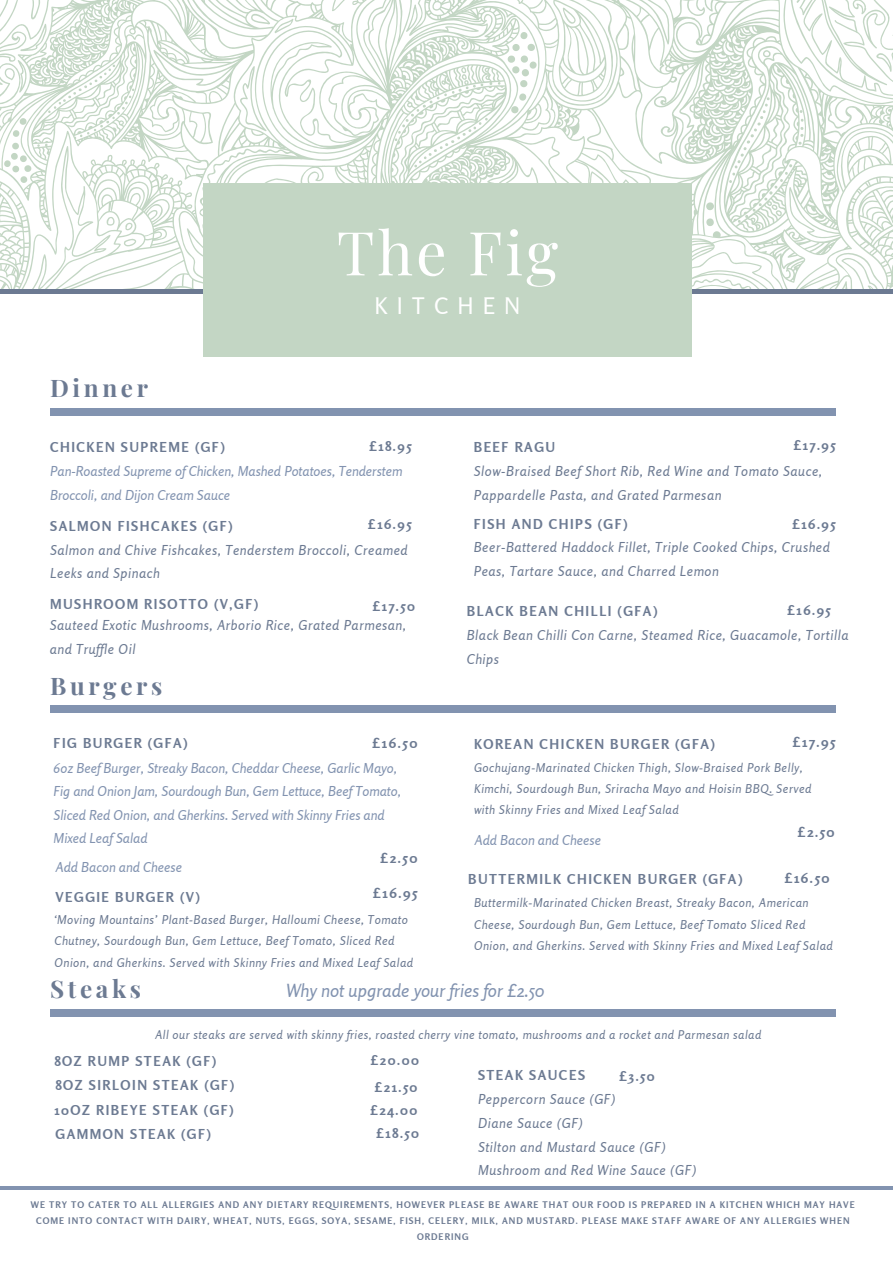
<style>
.page{position:relative;width:893px;height:1264px;background:#fff}
.page>*{position:absolute;margin:0;border:0;box-sizing:border-box;transform-origin:0 0}
.t1{font:60.6px "Playfair Display";letter-spacing:.05em;color:#fff}
.t2{font:700 24.15px "Playfair Display";letter-spacing:.15em;color:#6c7a92}
.t3{font:22.65px "Rosario";letter-spacing:.4em;color:#fff}
.t4{font:italic 18px "Rosario";color:#8293b0}
.t5{font:700 13.95px "Rosario";letter-spacing:.11em;color:#6c7a92}
.t6{font:italic 13.65px/23.7px "Rosario";letter-spacing:.04em;color:#6c7a92}
.t7{font:700 13.65px "Rosario";letter-spacing:.11em;color:#6c7a92}
.t8{font:italic 13.65px/23.7px "Rosario";color:#8293b0}
.t9{font:italic 12.15px/21.1px "Rosario";letter-spacing:.04em;color:#6c7a92}
.t10{font:italic 12px "Rosario";letter-spacing:.04em;color:#6c7a92}
.t11{font:700 9.15px/15.9px "Rosario";letter-spacing:.11em;color:#6c7a92;text-align:center}
</style>
<div class="page">
<svg style="left:0;top:0;width:892px;height:290px"></svg>
<svg style="left:552px;top:0;width:54px;height:97px"></svg>
<svg style="left:380px;top:4px;width:158px;height:179px"></svg>
<svg style="left:240px;top:66px;width:27px;height:65px"></svg>
<svg style="left:248px;top:10px;width:45px;height:23px"></svg>
<svg style="left:0;top:24px;width:134px;height:159px"></svg>
<hr style="left:0;top:290px;width:892px;height:3px;background:#6c7a92">
<hr style="left:0;top:1186px;width:892px;height:3px;background:#8293b0">
<div style="left:203px;top:183px;width:488px;height:173px;background:#c3d6c4"></div>
<div style="left:50px;top:706px;width:785px;height:6px;background:#8293b0"></div>
<div style="left:50px;top:1009px;width:785px;height:7px;background:#8293b0"></div>
<div style="left:50px;top:408px;width:785px;height:7px;background:#8293b0"></div>
<h5 class="t2" style="left:50px;top:371px;width:99px">Dinner</h5>
<h6 class="t7" style="left:50px;top:438px;width:176px">CHICKEN SUPREME (GF)</h6>
<p class="t1" style="left:337px;top:210px;width:223px">The Fig</p>
<h1 class="t3" style="left:374px;top:292px;width:148px">KITCHEN</h1>
<p class="t7" style="left:369px;top:437px;width:44px">£18.95</p>
<h5 class="t7" style="left:473px;top:438px;width:83px">BEEF RAGU</h5>
<h5 class="t7" style="left:793px;top:437px;width:43px">£17.95</h5>
<h5 class="t8" style="left:50px;top:459px;width:354px">Pan-Roasted Supreme of Chicken, Mashed Potatoes, Tenderstem<br>Broccoli, and Dijon Cream Sauce</h5>
<h5 class="t6" style="left:473px;top:459px;width:350px">Slow-Braised Beef Short Rib, Red Wine and Tomato Sauce,<br>Pappardelle Pasta, and Grated Parmesan</h5>
<h3 class="t7" style="left:50px;top:518px;width:184px">SALMON FISHCAKES (GF)</h3>
<h5 class="t7" style="left:368px;top:516px;width:45px">£16.95</h5>
<h5 class="t7" style="left:473px;top:516px;width:155px">FISH AND CHIPS (GF)</h5>
<h6 class="t7" style="left:792px;top:516px;width:45px">£16.95</h6>
<h6 class="t6" style="left:50px;top:538px;width:359px">Salmon and Chive Fishcakes, Tenderstem Broccoli, Creamed<br>Leeks and Spinach</h6>
<h5 class="t6" style="left:473px;top:535px;width:358px">Beer-Battered Haddock Fillet, Triple Cooked Chips, Crushed<br>Peas, Tartare Sauce, and Charred Lemon</h5>
<h5 class="t7" style="left:50px;top:595px;width:209px">MUSHROOM RISOTTO (V,GF)</h5>
<p class="t7" style="left:372px;top:597px;width:44px">£17.50</p>
<p class="t6" style="left:50px;top:613px;width:358px">Sauteed Exotic Mushrooms, Arborio Rice, Grated Parmesan, and Truf le Oil</p>
<h5 class="t7" style="left:467px;top:602px;width:192px">BLACK BEAN CHILLI (GFA)</h5>
<h5 class="t7" style="left:787px;top:601px;width:45px">£16.95</h5>
<h5 class="t6" style="left:467px;top:623px;width:383px">Black Bean Chilli Con Carne, Steamed Rice, Guacamole, Tortilla<br>Chips</h5>
<h2 class="t2" style="left:50px;top:668px;width:114px">Burgers</h2>
<h3 class="t7" style="left:54px;top:734px;width:135px">FIG BURGER (GFA)</h3>
<h5 class="t5" style="left:372px;top:734px;width:47px">£16.50</h5>
<p class="t8" style="left:54px;top:755px;width:349px">6oz Beef Burger, Streaky Bacon, Cheddar Cheese, Garlic Mayo, Fig and Onion Jam, Sourdough Bun, Gem Lettuce, Beef Tomato, Sliced Red Onion, and Gherkins. Served with Skinny Fries and Mixed Leaf Salad</p>
<p class="t8" style="left:55px;top:854px;width:128px">Add Bacon and Cheese</p>
<h5 class="t7" style="left:55px;top:888px;width:146px">VEGGIE BURGER (V)</h5>
<p class="t5" style="left:380px;top:849px;width:39px">£2.50</p>
<h5 class="t5" style="left:373px;top:883px;width:46px">£16.95</h5>
<p class="t9" style="left:54px;top:909px;width:360px">‘Moving Mountains’ Plant-Based Burger, Halloumi Cheese, Tomato<br>Chutney, Sourdough Bun, Gem Lettuce, Beef Tomato, Sliced Red<br>Onion, and Gherkins. Served with Skinny Fries and Mixed Leaf Salad</p>
<h6 class="t7" style="left:474px;top:735px;width:242px">KOREAN CHICKEN BURGER (GFA)</h6>
<h6 class="t5" style="left:792px;top:733px;width:45px">£17.95</h6>
<h5 class="t9" style="left:474px;top:757px;width:339px">Gochujang-Marinated Chicken Thigh, Slow-Braised Pork Belly,<br>Kimchi, Sourdough Bun, Sriracha Mayo and Hoisin BBQ. Served with Skinny Fries and Mixed Leaf Salad</h5>
<h5 class="t8" style="left:474px;top:828px;width:128px">Add Bacon and Cheese</h5>
<h5 class="t5" style="left:797px;top:822px;width:39px">£2.50</h5>
<h5 class="t7" style="left:468px;top:871px;width:275px">BUTTERMILK CHICKEN BURGER (GFA)</h5>
<h6 class="t5" style="left:784px;top:869px;width:47px">£16.50</h6>
<h5 class="t9" style="left:474px;top:892px;width:360px">Buttermilk-Marinated Chicken Breast, Streaky Bacon, American<br>Cheese, Sourdough Bun, Gem Lettuce, Beef Tomato Sliced Red<br>Onion, and Gherkins. Served with Skinny Fries and Mixed Leaf Salad</h5>
<h5 class="t2" style="left:50px;top:972px;width:92px">Steaks</h5>
<h5 class="t4" style="left:286px;top:979px;width:259px">Why not upgrade your fries for £2.50</h5>
<h4 class="t10" style="left:155px;top:1026px;width:607px">All our steaks are served with skinny fries, roasted cherry vine tomato, mushrooms and a rocket and Parmesan salad</h4>
<h5 class="t7" style="left:54px;top:1052px;width:163px">8OZ RUMP STEAK (GF)</h5>
<h6 class="t7" style="left:370px;top:1051px;width:50px">£20.00</h6>
<h5 class="t7" style="left:55px;top:1076px;width:180px">8OZ SIRLOIN STEAK (GF)</h5>
<h6 class="t7" style="left:374px;top:1078px;width:45px">£21.50</h6>
<h5 class="t7" style="left:54px;top:1101px;width:180px">10OZ RIBEYE STEAK (GF)</h5>
<h5 class="t7" style="left:370px;top:1101px;width:49px">£24.00</h5>
<p class="t7" style="left:55px;top:1125px;width:157px">GAMMON STEAK (GF)</p>
<h3 class="t7" style="left:376px;top:1124px;width:45px">£18.50</h3>
<h5 class="t7" style="left:478px;top:1066px;width:108px">STEAK SAUCES</h5>
<h6 class="t7" style="left:619px;top:1067px;width:37px">£3.50</h6>
<h5 class="t6" style="left:478px;top:1087px;width:220px">Peppercorn Sauce (GF)<br>Diane Sauce (GF)<br>Stilton and Mustard Sauce (GF)<br>Mushroom and Red Wine Sauce (GF)</h5>
<h5 class="t11" style="left:31px;top:1196px;width:825px">WE TRY TO CATER TO ALL ALLERGIES AND ANY DIETARY REQUIREMENTS, HOWEVER PLEASE BE AWARE THAT OUR FOOD IS PREPARED IN A KITCHEN WHICH MAY HAVE<br>COME INTO CONTACT WITH DAIRY, WHEAT, NUTS, EGGS, SOYA, SESAME, FISH, CELERY, MILK, AND MUSTARD. PLEASE MAKE STAFF AWARE OF ANY ALLERGIES WHEN<br>ORDERING</h5>
</div>
